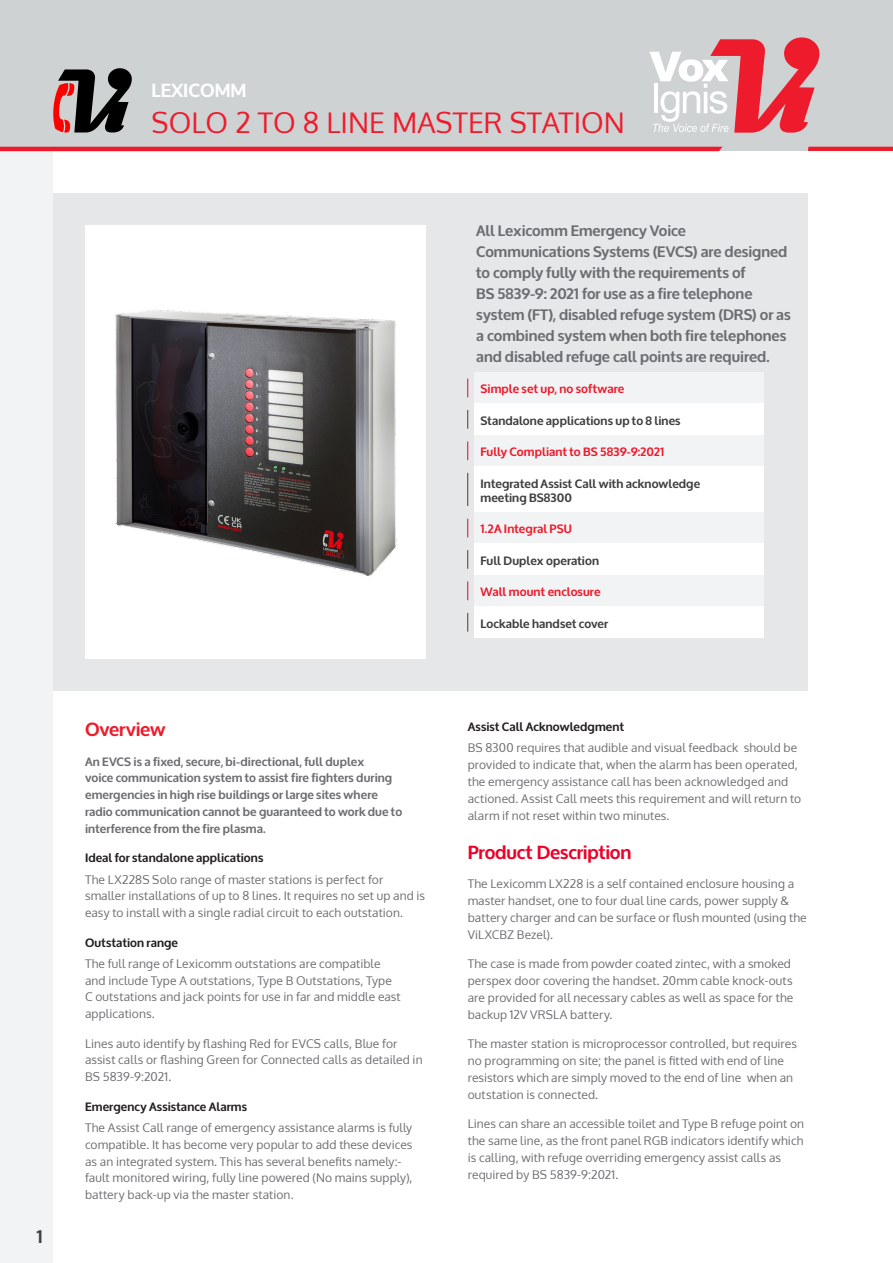
<style>
.page{position:relative;width:893px;height:1263px;background:#fff}
.page>*{position:absolute;margin:0;border:0;box-sizing:border-box;transform-origin:0 0}
.t1{font:28.5px "Oxygen";color:#ee1b2c}
.bold_para{font:700 18.75px "Oxygen";letter-spacing:-.01em;color:#ee0028}
.subtitle_2{font:700 18.75px "Oxygen";letter-spacing:-.01em;color:#ee1b2c}
.t2{font:700 18.75px "Oxygen";color:#fff}
.t3{font:700 18px "Oxygen";color:#3e3e3f}
.intro{font:700 15px/21px "Oxygen";color:#6c6d70}
.bold_para-2{font:12px/16.8px "Oxygen";letter-spacing:.01em;color:#6c6d70}
.bold_para-3{font:700 12px/16.8px "Oxygen";letter-spacing:.01em;color:#6c6d70}
.bullets_alt_2{font:700 12px/14.4px "Oxygen";letter-spacing:.005em;color:#3e3e3f}
.bold_para-4{font:700 12px "Oxygen";letter-spacing:.01em;color:#231f20}
.bullets_alt{font:700 12px "Oxygen";letter-spacing:.01em;color:#ee1b2c}
</style>
<div class="page">
<div style="left:53px;top:193px;width:755px;height:498px;background:#e6e7e9"></div>
<div style="left:85px;top:225px;width:340px;height:434px;background:#fff"></div>
<div style="left:474px;top:372px;width:290px;height:32px;background:#f2f3f4"></div>
<svg style="left:467px;top:379px;width:1px;height:18px"></svg>
<div style="left:474px;top:404px;width:290px;height:31px;background:#fff"></div>
<svg style="left:467px;top:410px;width:1px;height:19px"></svg>
<div style="left:474px;top:435px;width:290px;height:31px;background:#f2f3f4"></div>
<svg style="left:467px;top:441px;width:1px;height:19px"></svg>
<div style="left:474px;top:466px;width:290px;height:46px;background:#fff"></div>
<hr style="left:467px;top:473px;width:1px;height:33px;background:#3e3e3f">
<div style="left:474px;top:512px;width:290px;height:32px;background:#f2f3f4"></div>
<svg style="left:467px;top:519px;width:1px;height:18px"></svg>
<div style="left:474px;top:544px;width:290px;height:31px;background:#fff"></div>
<svg style="left:467px;top:550px;width:1px;height:19px"></svg>
<div style="left:474px;top:575px;width:290px;height:32px;background:#f2f3f4"></div>
<svg style="left:467px;top:581px;width:1px;height:19px"></svg>
<div style="left:474px;top:606px;width:290px;height:32px;background:#fff"></div>
<svg style="left:467px;top:613px;width:1px;height:19px"></svg>
<img style="left:114px;top:310px;width:283px;height:266px">
<div style="left:0;top:0;width:53px;height:1263px;background:#f2f3f4"></div>
<div style="left:0;top:0;width:893px;height:151px;background:#cfd2d3"></div>
<hr style="left:0;top:147px;width:722px;height:4px;background:#ee1b2c">
<svg style="left:808px;top:147px;width:85px;height:4px"></svg>
<svg style="left:649px;top:37px;width:170px;height:96px"></svg>
<svg style="left:53px;top:68px;width:79px;height:65px"></svg>
<h3 class="t3" style="left:36px;top:1225px;width:8px">1</h3>
<h2 class="t2" style="left:152px;top:79px;width:96px">LEXICOMM</h2>
<h1 class="t1" style="left:152px;top:103px;width:475px">SOLO 2 TO 8 LINE MASTER STATION</h1>
<p class="subtitle_2" style="left:85px;top:718px;width:82px">Overview</p>
<p class="bold_para-3" style="left:85px;top:753px;width:319px">An EVCS is a fixed, secure, bi-directional, full duplex<br>voice communication system to assist fire fighters during emergencies in high rise buildings or large sites where radio communication cannot be guaranteed to work due to interference from the fire plasma.</p>
<p class="bold_para-4" style="left:85px;top:851px;width:180px">Ideal for standalone applications</p>
<p class="bold_para-2" style="left:85px;top:871px;width:342px">The LX228S Solo range of master stations is perfect for smaller installations of up to 8 lines. It requires no set up and is easy to install with a single radial circuit to each outstation.</p>
<p class="bold_para-4" style="left:85px;top:935px;width:95px">Outstation range</p>
<p class="bold_para-2" style="left:85px;top:955px;width:317px">The full range of Lexicomm outstations are compatible and include Type A outstations, Type B Outstations, Type C outstations and jack points for use in far and middle east applications.</p>
<p class="bold_para-2" style="left:85px;top:1035px;width:339px">Lines auto identify by flashing Red for EVCS calls, Blue for assist calls or flashing Green for Connected calls as detailed in<br>BS 5839-9:2021.</p>
<p class="bold_para-4" style="left:85px;top:1099px;width:164px">Emergency Assistance Alarms</p>
<p class="bold_para-2" style="left:85px;top:1119px;width:329px">The Assist Call range of emergency assistance alarms is fully compatible. It has become very popular to add these devices as an integrated system. This has several benefits namely:- fault monitored wiring, fully line powered (No mains supply), battery back-up via the master station.</p>
<p class="intro" style="left:476px;top:221px;width:316px">All Lexicomm Emergency Voice Communications Systems (EVCS) are designed to comply fully with the requirements of<br>BS 5839-9: 2021 for use as a fire telephone system (FT), disabled refuge system (DRS) or as a combined system when both fire telephones and disabled refuge call points are required.</p>
<p class="bullets_alt" style="left:480px;top:382px;width:145px">Simple set up, no software</p>
<p class="bullets_alt_2" style="left:480px;top:414px;width:202px">Standalone applications up to 8 lines</p>
<p class="bullets_alt" style="left:480px;top:444px;width:185px">Fully Compliant to BS 5839-9:2021</p>
<p class="bullets_alt_2" style="left:480px;top:477px;width:221px">Integrated Assist Call with acknowledge meeting BS8300</p>
<p class="bullets_alt" style="left:480px;top:522px;width:93px">1.2A Integral PSU</p>
<p class="bullets_alt_2" style="left:480px;top:554px;width:120px">Full Duplex operation</p>
<p class="bullets_alt" style="left:480px;top:585px;width:122px">Wall mount enclosure</p>
<p class="bullets_alt_2" style="left:480px;top:617px;width:129px">Lockable handset cover</p>
<p class="bold_para-4" style="left:468px;top:720px;width:158px">Assist Call Acknowledgment</p>
<p class="bold_para-2" style="left:468px;top:740px;width:335px">BS 8300 requires that audible and visual feedback should be provided to indicate that, when the alarm has been operated, the emergency assistance call has been acknowledged and actioned. Assist Call meets this requirement and will return to alarm if not reset within two minutes.</p>
<p class="bold_para" style="left:468px;top:840px;width:165px">Product Description</p>
<p class="bold_para-2" style="left:468px;top:875px;width:340px">The Lexicomm LX228 is a self contained enclosure housing a master handset, one to four dual line cards, power supply &amp; battery charger and can be surface or flush mounted (using the ViLXCBZ Bezel).</p>
<p class="bold_para-2" style="left:468px;top:955px;width:327px">The case is made from powder coated zintec, with a smoked perspex door covering the handset. 20mm cable knock-outs are provided for all necessary cables as well as space for the backup 12V VRSLA battery.</p>
<p class="bold_para-2" style="left:468px;top:1035px;width:331px">The master station is microprocessor controlled, but requires no programming on site; the panel is fitted with end of line resistors which are simply moved to the end of line when an outstation is connected.</p>
<p class="bold_para-2" style="left:468px;top:1115px;width:338px">Lines can share an accessible toilet and Type B refuge point on the same line, as the front panel RGB indicators identify which is calling, with refuge overriding emergency assist calls as required by BS 5839-9:2021.</p>
</div>
